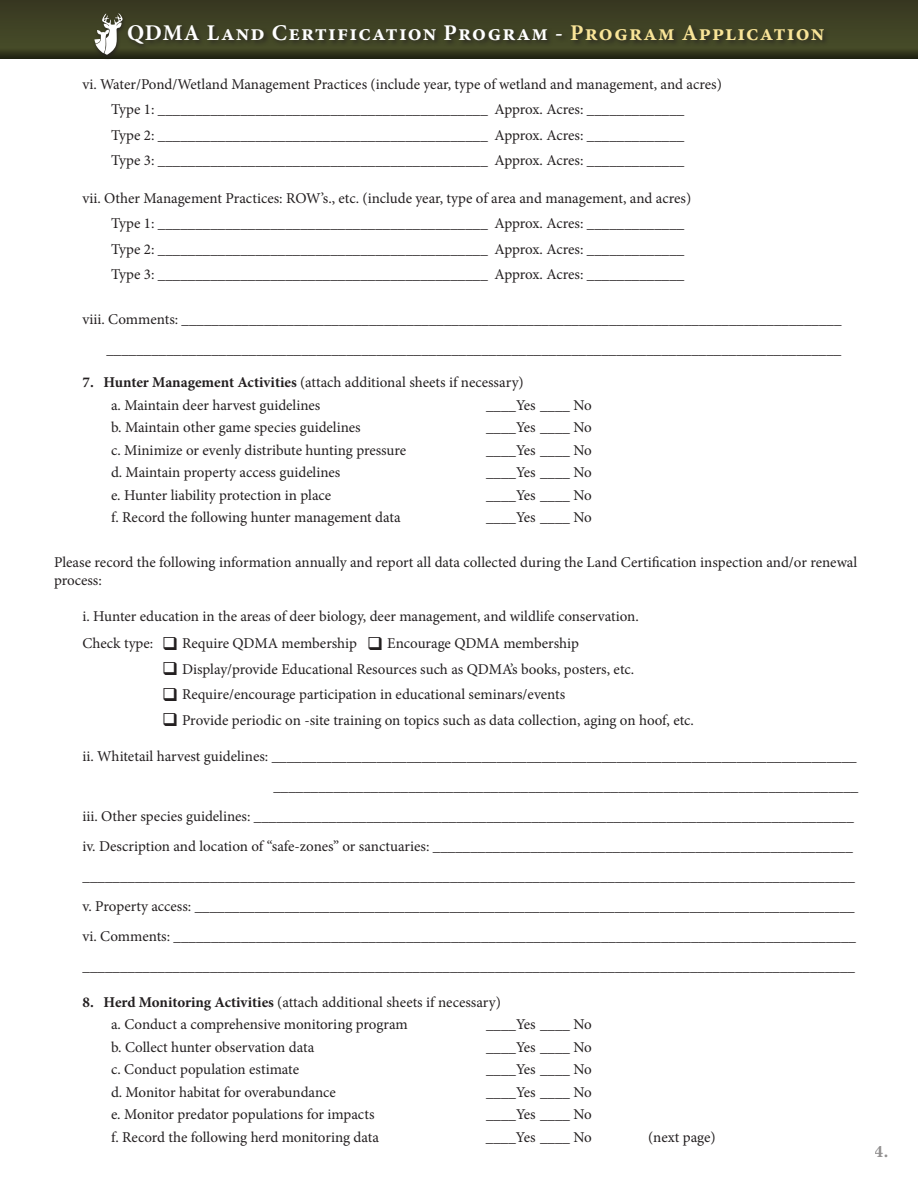
<style>
.page{position:relative;width:918px;height:1188px;background:#fff}
.page>*{position:absolute;margin:0;border:0;box-sizing:border-box;transform-origin:0 0}
.t1{font:700 22.5px "Minion Pro";letter-spacing:.05em;color:#fff}
.t2{font:700 18px "Minion Pro";color:#231f20}
.t3{font:15px/25.5px "Minion Pro";color:#231f20}
.s1{color:#f9e498}
.s2{font-weight:700}
</style>
<div class="page">
<svg style="left:0;top:0;width:918px;height:59px;background:#383a20"></svg>
<div style="left:91px;top:12px;width:35px;height:48px;background:#231f20;opacity:.75"></div>
<svg style="left:94px;top:13px;width:29px;height:42px"></svg>
<div style="left:125px;top:23px;width:705px;height:28px;background:#3f4225"></div>
<h1 class="t1" style="left:127px;top:25px;width:699px">QDMA Land Certification Program - <span class="s1">Program Application</span></h1>
<p class="t3" style="left:111px;top:72px;width:612px;text-indent:-28px">vi. Water/Pond/Wetland Management Practices (include year, type of wetland and management, and acres)<br>Type 1: ____________________________________________ Approx. Acres: _____________<br>Type 2: ____________________________________________ Approx. Acres: _____________<br>Type 3: ____________________________________________ Approx. Acres: _____________</p>
<p class="t3" style="left:111px;top:186px;width:582px;text-indent:-28px">vii. Other Management Practices: ROW’s., etc. (include year, type of area and management, and acres)<br>Type 1: ____________________________________________ Approx. Acres: _____________ Type 2: ____________________________________________ Approx. Acres: _____________ Type 3: ____________________________________________ Approx. Acres: _____________</p>
<p class="t3" style="left:82px;top:306px;width:761px;line-height:30px;text-align:right">viii. Comments: ________________________________________________________________________________________ __________________________________________________________________________________________________</p>
<p class="t3" style="left:111px;top:373px;width:414px;line-height:22.5px;text-indent:-28px"><span class="s2">7. Hunter Management Activities</span> (attach additional sheets if necessary) a. Maintain deer harvest guidelines</p>
<p class="t3" style="left:486px;top:394px;width:107px">____Yes ____ No</p>
<p class="t3" style="left:111px;top:416px;width:251px">b. Maintain other game species guidelines</p>
<p class="t3" style="left:486px;top:416px;width:107px">____Yes ____ No</p>
<p class="t3" style="left:111px;top:439px;width:297px">c. Minimize or evenly distribute hunting pressure</p>
<p class="t3" style="left:486px;top:439px;width:107px">____Yes ____ No</p>
<p class="t3" style="left:111px;top:461px;width:231px">d. Maintain property access guidelines</p>
<p class="t3" style="left:486px;top:461px;width:107px">____Yes ____ No</p>
<p class="t3" style="left:111px;top:484px;width:222px">e. Hunter liability protection in place</p>
<p class="t3" style="left:486px;top:484px;width:107px">____Yes ____ No</p>
<p class="t3" style="left:111px;top:506px;width:291px">f. Record the following hunter management data</p>
<p class="t3" style="left:486px;top:506px;width:107px">____Yes ____ No</p>
<p class="t3" style="left:54px;top:555px;width:805px;line-height:18px">Please record the following information annually and report all data collected during the Land Certification inspection and/or renewal process:</p>
<p class="t3" style="left:82px;top:604px;width:558px;line-height:27px">i. Hunter education in the areas of deer biology, deer management, and wildlife conservation.<br>Check type: ❑ Require QDMA membership ❑ Encourage QDMA membership</p>
<p class="t3" style="left:162px;top:658px;width:474px">❑ Display/provide Educational Resources such as QDMA’s books, posters, etc.</p>
<p class="t3" style="left:162px;top:683px;width:405px">❑ Require/encourage participation in educational seminars/events</p>
<p class="t3" style="left:162px;top:709px;width:534px">❑ Provide periodic on -site training on topics such as data collection, aging on hoof, etc.</p>
<p class="t3" style="left:83px;top:745px;width:776px">ii. Whitetail harvest guidelines: ______________________________________________________________________________</p>
<p class="t3" style="left:273px;top:775px;width:587px">______________________________________________________________________________</p>
<p class="t3" style="left:83px;top:805px;width:773px">iii. Other species guidelines: ________________________________________________________________________________</p>
<p class="t3" style="left:83px;top:835px;width:772px">iv. Description and location of “safe-zones” or sanctuaries: ________________________________________________________</p>
<p class="t3" style="left:83px;top:865px;width:774px">_______________________________________________________________________________________________________</p>
<p class="t3" style="left:83px;top:895px;width:774px">v. Property access: ________________________________________________________________________________________</p>
<p class="t3" style="left:83px;top:925px;width:775px">vi. Comments: ___________________________________________________________________________________________</p>
<p class="t3" style="left:83px;top:955px;width:774px">_______________________________________________________________________________________________________</p>
<p class="t3" style="left:111px;top:992px;width:391px;line-height:22.5px;text-indent:-28px"><span class="s2">8. Herd Monitoring Activities</span> (attach additional sheets if necessary) a. Conduct a comprehensive monitoring program</p>
<p class="t3" style="left:486px;top:1013px;width:107px">____Yes ____ No</p>
<p class="t3" style="left:111px;top:1035px;width:205px">b. Collect hunter observation data</p>
<p class="t3" style="left:486px;top:1035px;width:107px">____Yes ____ No</p>
<p class="t3" style="left:111px;top:1058px;width:190px">c. Conduct population estimate</p>
<p class="t3" style="left:486px;top:1058px;width:107px">____Yes ____ No</p>
<p class="t3" style="left:111px;top:1080px;width:226px">d. Monitor habitat for overabundance</p>
<p class="t3" style="left:486px;top:1080px;width:107px">____Yes ____ No</p>
<p class="t3" style="left:111px;top:1103px;width:265px">e. Monitor predator populations for impacts</p>
<p class="t3" style="left:486px;top:1103px;width:107px">____Yes ____ No</p>
<p class="t3" style="left:111px;top:1125px;width:270px">f. Record the following herd monitoring data</p>
<p class="t3" style="left:486px;top:1125px;width:107px">____Yes ____ No</p>
<p class="t3" style="left:648px;top:1125px;width:69px">(next page)</p>
<p class="t2" style="left:875px;top:1145px;width:15px">4.</p>
</div>
